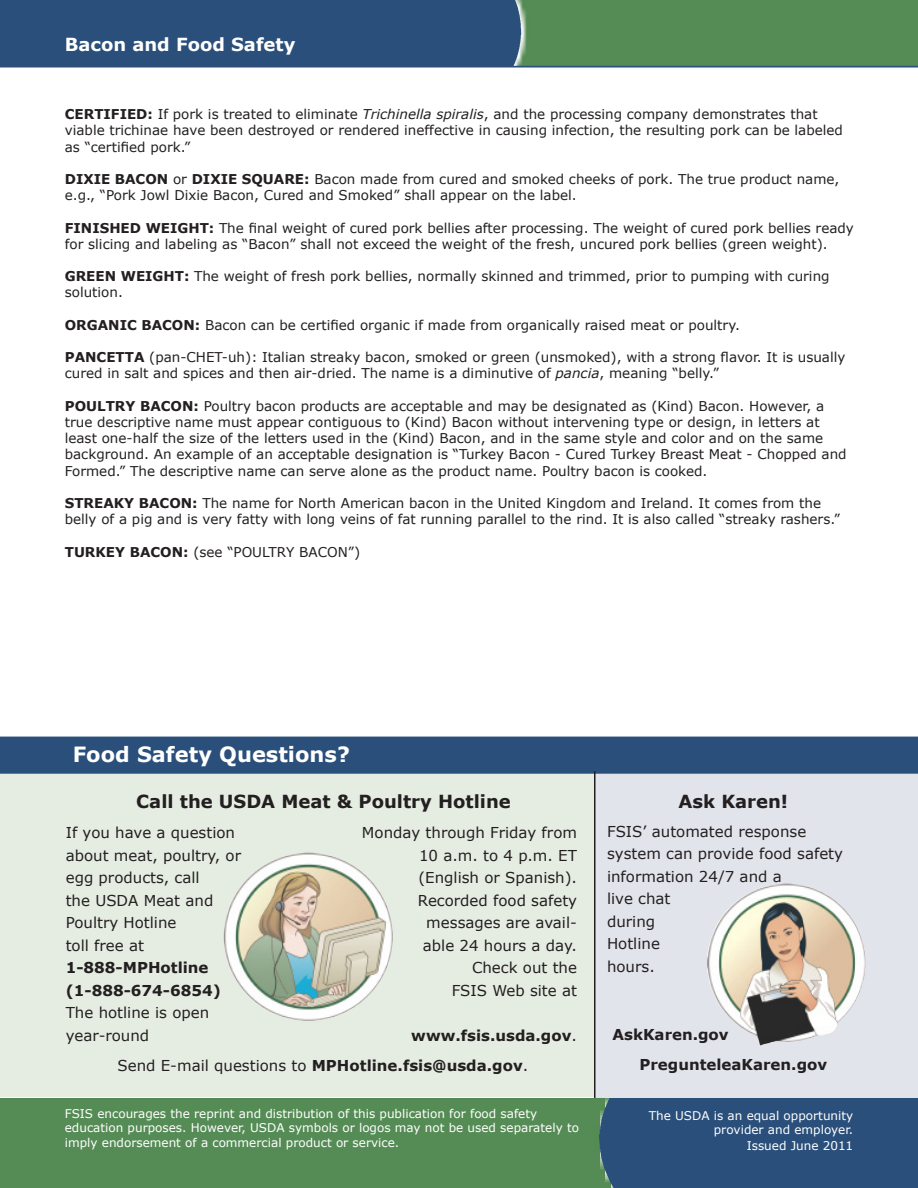
<style>
.page{position:relative;width:918px;height:1188px;background:#fff}
.page>*{position:absolute;margin:0;border:0;box-sizing:border-box;transform-origin:0 0}
.t1{font:700 21px "Verdana";color:#fff}
.t2{font:700 18px "Verdana";color:#231f20}
.t3{font:700 18px "Verdana";color:#fff}
.t4{font:15px/22.5px "Verdana";color:#231f20}
.t5{font:700 15px "Verdana";color:#231f20}
.t6{font:13.5px/16.2px "Verdana";color:#231f20}
.t7{font:12px/14.4px "Verdana";color:#fff}
.s1{font-weight:700}
.s2{font-style:italic}
.s3{font-weight:400}
</style>
<div class="page">
<svg style="left:0;top:774px;width:594px;height:323px;background:#e1e9de"></svg>
<svg style="left:596px;top:774px;width:322px;height:324px;background:#dedee3"></svg>
<div style="left:0;top:737px;width:918px;height:37px;background:#2a4f7a"></div>
<hr style="left:594px;top:771px;width:2px;height:329px;background:#231f20">
<div style="left:613px;top:1098px;width:305px;height:90px;background:#2a4f7a"></div>
<div style="left:0;top:1098px;width:613px;height:90px;background:#558c55"></div>
<div style="left:0;top:0;width:918px;height:68px;background:#2a4f7a"></div>
<div style="left:514px;top:0;width:404px;height:66px;background:#558c55"></div>
<img style="left:707px;top:884px;width:74px;height:147px">
<img style="left:229px;top:853px;width:74px;height:54px">
<p class="t3" style="left:65px;top:33px;width:232px">Bacon and Food Safety</p>
<p class="t6" style="left:65px;top:106px;width:780px"><span class="s1">CERTIFIED:</span> If pork is treated to eliminate <span class="s2">Trichinella spiralis</span>, and the processing company demonstrates that viable trichinae have been destroyed or rendered ineffective in causing infection, the resulting pork can be labeled as “certified pork.”</p>
<p class="t6" style="left:65px;top:170px;width:776px"><span class="s1">DIXIE BACON</span> or <span class="s1">DIXIE SQUARE:</span> Bacon made from cured and smoked cheeks of pork. The true product name, e.g., “Pork Jowl Dixie Bacon, Cured and Smoked” shall appear on the label.</p>
<p class="t6" style="left:65px;top:219px;width:791px"><span class="s1">FINISHED WEIGHT:</span> The final weight of cured pork bellies after processing. The weight of cured pork bellies ready for slicing and labeling as “Bacon” shall not exceed the weight of the fresh, uncured pork bellies (green weight).</p>
<p class="t6" style="left:65px;top:268px;width:766px"><span class="s1">GREEN WEIGHT:</span> The weight of fresh pork bellies, normally skinned and trimmed, prior to pumping with curing solution.</p>
<p class="t6" style="left:65px;top:316px;width:677px"><span class="s1">ORGANIC BACON:</span> Bacon can be certified organic if made from organically raised meat or poultry.</p>
<p class="t6" style="left:65px;top:349px;width:782px"><span class="s1">PANCETTA</span> (pan-CHET-uh): Italian streaky bacon, smoked or green (unsmoked), with a strong flavor. It is usually cured in salt and spices and then air-dried. The name is a diminutive of <span class="s2">pancia</span>, meaning “belly.”</p>
<p class="t6" style="left:65px;top:397px;width:783px"><span class="s1">POULTRY BACON:</span> Poultry bacon products are acceptable and may be designated as (Kind) Bacon. However, a true descriptive name must appear contiguous to (Kind) Bacon without intervening type or design, in letters at least one-half the size of the letters used in the (Kind) Bacon, and in the same style and color and on the same background. An example of an acceptable designation is “Turkey Bacon - Cured Turkey Breast Meat - Chopped and Formed.” The descriptive name can serve alone as the product name. Poultry bacon is cooked.</p>
<p class="t6" style="left:65px;top:494px;width:777px"><span class="s1">STREAKY BACON:</span> The name for North American bacon in the United Kingdom and Ireland. It comes from the belly of a pig and is very fatty with long veins of fat running parallel to the rind. It is also called “streaky rashers.”</p>
<p class="t6" style="left:65px;top:543px;width:297px"><span class="s1">TURKEY BACON:</span> (see “POULTRY BACON”)</p>
<p class="t1" style="left:73px;top:741px;width:279px">Food Safety Questions?</p>
<p class="t2" style="left:136px;top:790px;width:376px">Call the USDA Meat &amp; Poultry Hotline</p>
<p class="t2" style="left:678px;top:790px;width:111px">Ask Karen!</p>
<p class="t4" style="left:607px;top:820px;width:201px">FSIS’ automated response</p>
<p class="t4" style="left:607px;top:842px;width:237px">system can provide food safety</p>
<p class="t4" style="left:607px;top:865px;width:176px">information 24/7 and a</p>
<p class="t4" style="left:607px;top:887px;width:65px">live chat</p>
<p class="t4" style="left:607px;top:910px;width:50px">during</p>
<p class="t4" style="left:607px;top:932px;width:54px">Hotline</p>
<p class="t4" style="left:607px;top:955px;width:49px">hours.</p>
<p class="t4" style="left:66px;top:821px;width:171px">If you have a question</p>
<p class="t4" style="left:66px;top:844px;width:177px">about meat, poultry, or egg products, call<br>the USDA Meat and<br>Poultry Hotline</p>
<p class="t4" style="left:66px;top:934px;width:80px">toll free at</p>
<p class="t5" style="left:66px;top:958px;width:144px">1-888-MPHotline</p>
<p class="t5" style="left:66px;top:981px;width:157px">(1-888-674-6854)</p>
<p class="t4" style="left:66px;top:1001px;width:145px">The hotline is open</p>
<p class="t4" style="left:66px;top:1024px;width:85px">year-round</p>
<p class="t4" style="left:362px;top:821px;width:217px">Monday through Friday from</p>
<p class="t4" style="left:419px;top:844px;width:159px">10 a.m. to 4 p.m. ET</p>
<p class="t4" style="left:418px;top:866px;width:160px">(English or Spanish).</p>
<p class="t4" style="left:418px;top:889px;width:161px;text-align:right">Recorded food safety messages are avail&shy;able 24 hours a day.<br>Check out the</p>
<p class="t4" style="left:452px;top:979px;width:127px">FSIS Web site at</p>
<p class="t5" style="left:411px;top:1026px;width:167px">www.fsis.usda.gov<span class="s3">.</span></p>
<p class="t5" style="left:612px;top:1025px;width:118px">AskKaren.gov</p>
<p class="t5" style="left:639px;top:1055px;width:189px">PregunteleaKaren.gov</p>
<p class="t5" style="left:117px;top:1056px;width:412px"><span class="s3">Send E-mail questions to</span> MPHotline.fsis@usda.gov<span class="s3">.</span></p>
<p class="t7" style="left:65px;top:1106px;width:516px">FSIS encourages the reprint and distribution of this publication for food safety education purposes. However, USDA symbols or logos may not be used separately to imply endorsement of a commercial product or service.</p>
<p class="t7" style="left:649px;top:1108px;width:206px">The USDA is an equal opportunity</p>
<p class="t7" style="left:714px;top:1122px;width:141px">provider and employer.</p>
<p class="t7" style="left:747px;top:1138px;width:108px">Issued June 2011</p>
</div>
